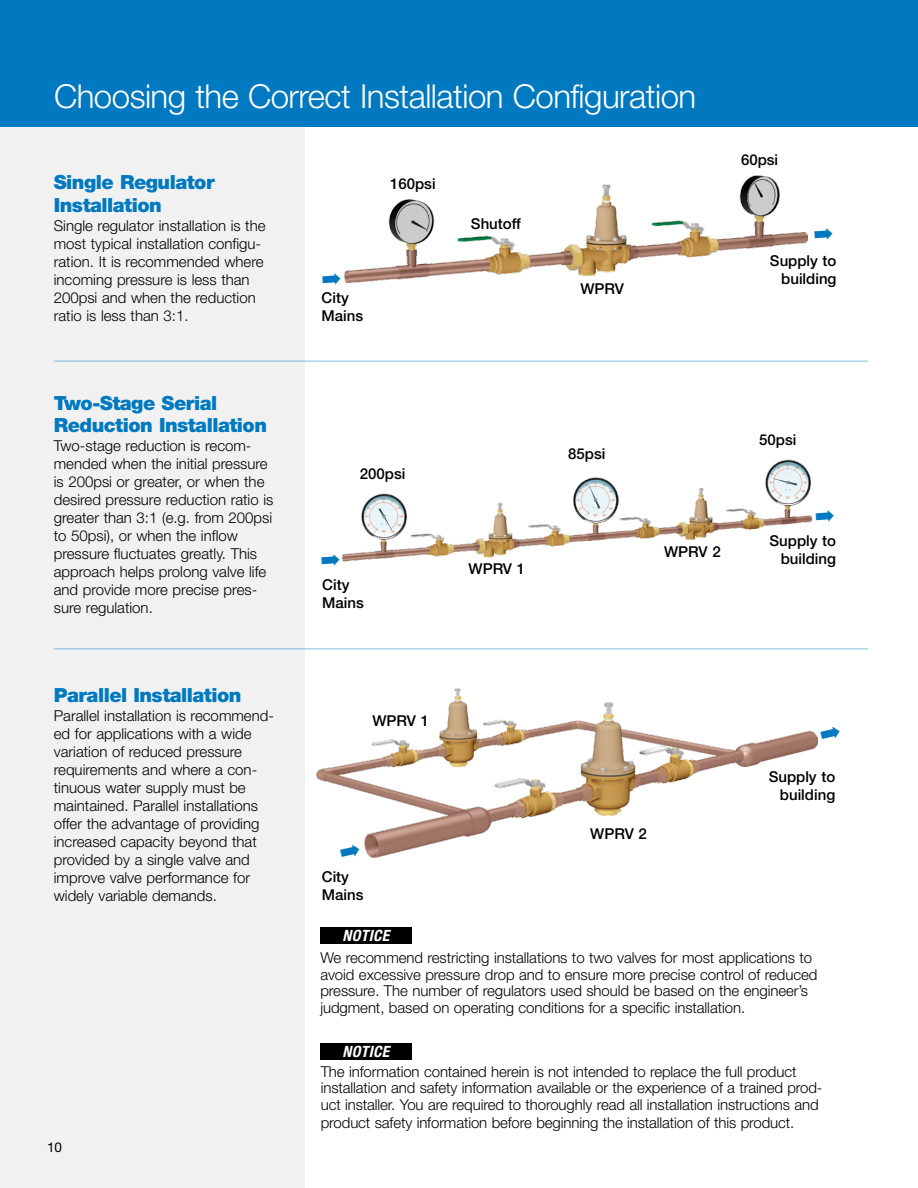
<style>
.page{position:relative;width:918px;height:1188px;background:#fff}
.page>*{position:absolute;margin:0;border:0;box-sizing:border-box;transform-origin:0 0}
.t1{font:300 33px "Helvetica Neue LT Std";letter-spacing:-.015em;color:#fff}
.t2{font:900 19.5px/22.5px "Helvetica Neue LT Std";letter-spacing:-.025em;color:#0079c1}
.t3{font:italic 700 condensed 15.6px "Helvetica Neue LT Std";letter-spacing:.025em;color:#fff}
.t4{font:300 15px/18px "Helvetica Neue LT Std";color:#000}
.t5{font:500 15px/18px "Helvetica Neue LT Std";color:#000}
.t6{font:13.5px "Helvetica Neue LT Std";color:#000}
</style>
<div class="page">
<div style="left:0;top:126px;width:304px;height:1062px;background:#f1f1f2"></div>
<img style="left:345px;top:176px;width:463px;height:107px">
<div style="left:0;top:0;width:918px;height:126px;background:#0079c1"></div>
<img style="left:341px;top:459px;width:472px;height:103px">
<img style="left:316px;top:689px;width:501px;height:169px">
<hr style="left:54px;top:361px;width:814px;height:1px;background:#0079c1">
<hr style="left:54px;top:649px;width:814px;height:1px;background:#0079c1">
<div style="left:320px;top:927px;width:92px;height:17px;background:#000"></div>
<div style="left:320px;top:1043px;width:92px;height:17px;background:#000"></div>
<svg style="left:340px;top:844px;width:21px;height:14px"></svg>
<h1 class="t1" style="left:54px;top:76px;width:644px">Choosing the Correct Installation Configuration</h1>
<h2 class="t2" style="left:54px;top:171px;width:162px">Single Regulator<br>Installation</h2>
<p class="t4" style="left:54px;top:216px;width:213px">Single regulator installation is the most typical installation configu&shy;ration. It is recommended where incoming pressure is less than<br>200psi and when the reduction ratio is less than 3:1.</p>
<p class="t5" style="left:390px;top:175px;width:47px">160psi</p>
<p class="t5" style="left:322px;top:289px;width:43px">City<br>Mains</p>
<p class="t5" style="left:471px;top:215px;width:52px">Shutoff</p>
<p class="t5" style="left:580px;top:279px;width:45px">WPRV</p>
<p class="t5" style="left:741px;top:150px;width:39px">60psi</p>
<p class="t5" style="left:770px;top:251px;width:68px">Supply to</p>
<p class="t5" style="left:781px;top:269px;width:57px">building</p>
<h2 class="t2" style="left:54px;top:391px;width:215px">Two-Stage Serial<br>Reduction Installation</h2>
<p class="t4" style="left:54px;top:437px;width:221px">Two-stage reduction is recom&shy;mended when the initial pressure is 200psi or greater, or when the desired pressure reduction ratio is greater than 3:1 (e.g. from 200psi to 50psi), or when the inflow pressure fluctuates greatly. This approach helps prolong valve life and provide more precise pres&shy;sure regulation.</p>
<h2 class="t2" style="left:54px;top:684px;width:189px">Parallel Installation</h2>
<p class="t4" style="left:54px;top:707px;width:222px">Parallel installation is recommend&shy;ed for applications with a wide variation of reduced pressure requirements and where a con&shy;tinuous water supply must be maintained. Parallel installations offer the advantage of providing increased capacity beyond that provided by a single valve and improve valve performance for widely variable demands.</p>
<p class="t5" style="left:360px;top:465px;width:47px">200psi</p>
<p class="t5" style="left:322px;top:576px;width:43px">City<br>Mains</p>
<p class="t5" style="left:372px;top:711px;width:58px">WPRV 1</p>
<p class="t5" style="left:469px;top:560px;width:58px">WPRV 1</p>
<p class="t5" style="left:322px;top:867px;width:43px">City<br>Mains</p>
<p class="t5" style="left:568px;top:445px;width:39px">85psi</p>
<p class="t5" style="left:664px;top:543px;width:58px">WPRV 2</p>
<p class="t5" style="left:759px;top:430px;width:39px">50psi</p>
<p class="t5" style="left:770px;top:531px;width:68px">Supply to</p>
<p class="t5" style="left:781px;top:549px;width:57px">building</p>
<p class="t5" style="left:590px;top:824px;width:58px">WPRV 2</p>
<p class="t5" style="left:769px;top:767px;width:68px;text-align:right">Supply to building</p>
<p class="t3" style="left:343px;top:926px;width:48px">NOTICE</p>
<p class="t4" style="left:320px;top:950px;width:499px;line-height:16.5px">We recommend restricting installations to two valves for most applications to avoid excessive pressure drop and to ensure more precise control of reduced pressure. The number of regulators used should be based on the engineer’s judgment, based on operating conditions for a specific installation.</p>
<p class="t3" style="left:343px;top:1042px;width:48px">NOTICE</p>
<p class="t6" style="left:47px;top:1139px;width:17px">10</p>
<p class="t4" style="left:321px;top:1063px;width:503px;line-height:16.5px">The information contained herein is not intended to replace the full product installation and safety information available or the experience of a trained prod&shy;uct installer. You are required to thoroughly read all installation instructions and</p>
<p class="t4" style="left:321px;top:1113px;width:475px">product safety information before beginning the installation of this product.</p>
</div>
